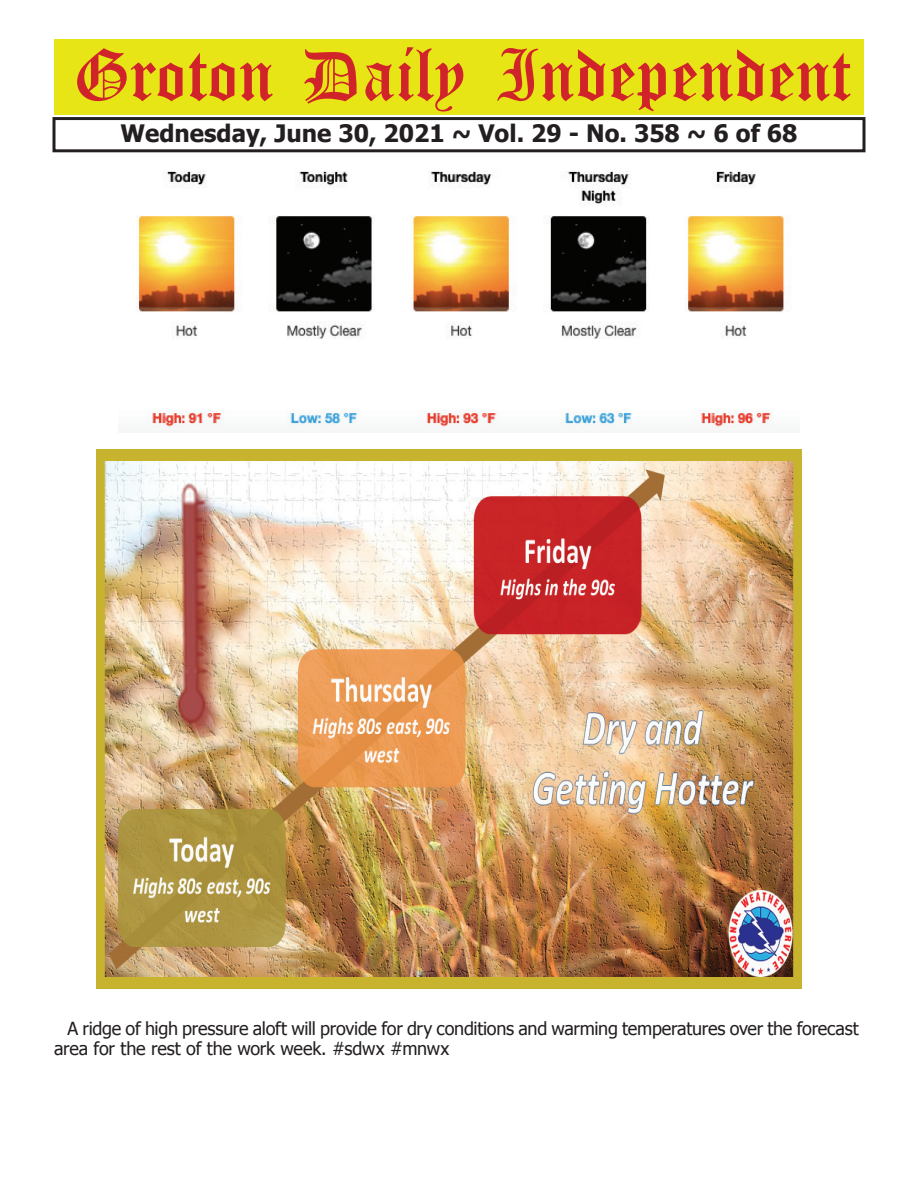
<style>
.page{position:relative;width:918px;height:1188px;background:#fff}
.page>*{position:absolute;margin:0;border:0;box-sizing:border-box;transform-origin:0 0}
.t1{font:54px "Old English Five";color:#d1232a}
.t2{font:700 24px "Tahoma";color:#231f20}
.t3{font:18px/19.5px "Tahoma";letter-spacing:-.015em;color:#231f20}
</style>
<div class="page">
<div style="left:52px;top:117px;width:814px;height:35px;border:3px solid #231f20"></div>
<div style="left:54px;top:40px;width:810px;height:75px;background:#e7e515"></div>
<img style="left:97px;top:449px;width:705px;height:539px">
<img style="left:137px;top:171px;width:651px;height:257px">
<h1 class="t1" style="left:73px;top:50px;width:779px">Groton Daily Independent</h1>
<h2 class="t2" style="left:121px;top:116px;width:678px">Wednesday, June 30, 2021 ~ Vol. 29 - No. 358 ~ 6 of 68</h2>
<p class="t3" style="left:54px;top:1018px;width:806px;text-indent:14px">A ridge of high pressure aloft will provide for dry conditions and warming temperatures over the forecast area for the rest of the work week. #sdwx #mnwx</p>
</div>
